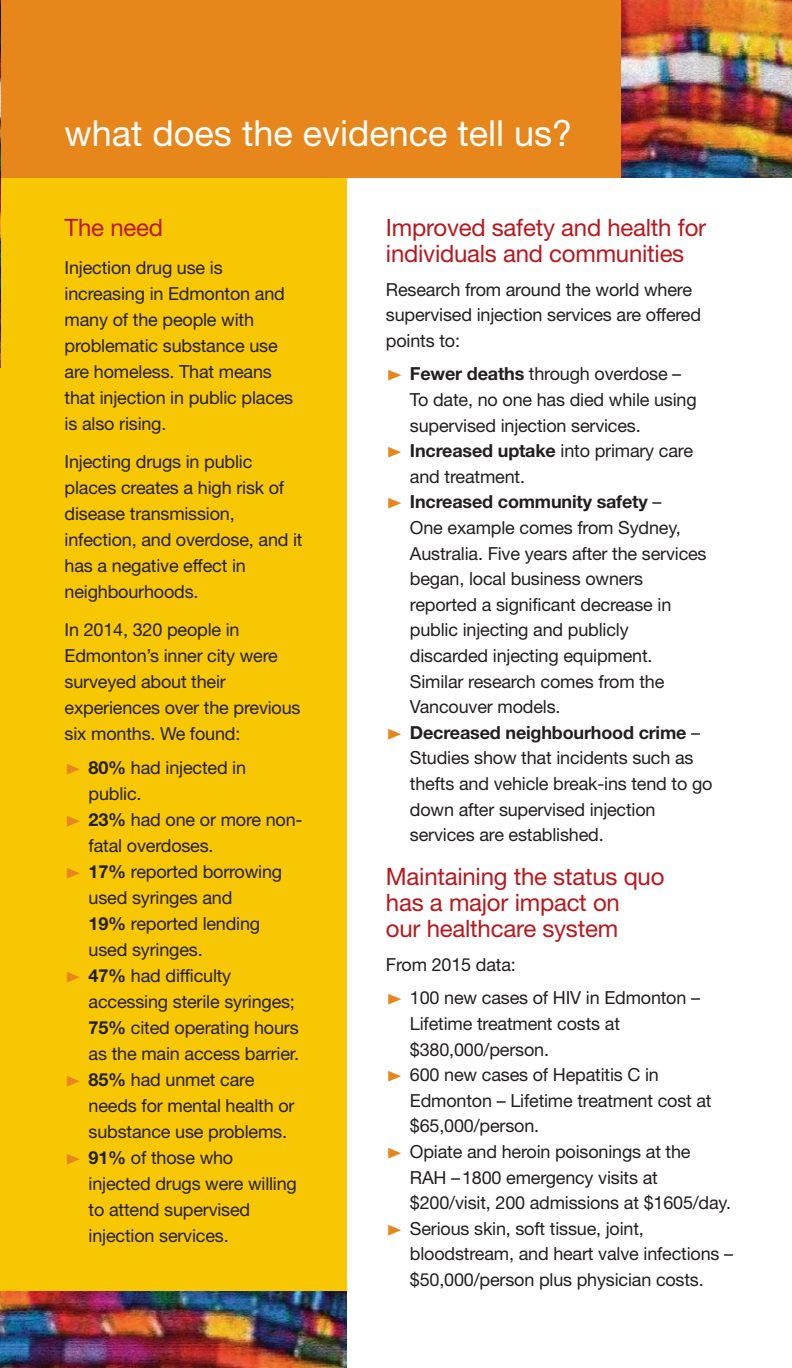
<style>
.page{position:relative;width:792px;height:1368px;background:#fff}
.page>*{position:absolute;margin:0;border:0;box-sizing:border-box;transform-origin:0 0}
.t1{font:36px "Helvetica Neue";color:#fff}
.t2{font:24px/26px "Helvetica Neue";letter-spacing:-.01em;color:#b9181d}
.t3{font:18px/26px "Helvetica Neue";letter-spacing:-.01em;color:#231f20}
.t4{font:700 18px "Helvetica Neue";letter-spacing:-.01em;color:#231f20}
.s1{font-family:"Zeal";font-size:16px;color:#e6861b}
.s2{font-weight:700}
.s3{font-family:"Zeal";font-weight:400;font-size:16px;color:#e6861b}
.s4{font-weight:400}
</style>
<div class="page">
<div style="left:0;top:0;width:346px;height:1367px;background:#f8c703"></div>
<div style="left:0;top:0;width:792px;height:177px;background:#e6861b"></div>
<img style="left:0;top:0;width:1px;height:368px">
<img style="left:0;top:1292px;width:346px;height:76px">
<img style="left:621px;top:0;width:171px;height:177px">
<img style="left:0;top:226px;width:1px;height:118px">
<h1 class="t1" style="left:65px;top:120px;width:509px">what does the evidence tell us?</h1>
<h2 class="t2" style="left:65px;top:217px;width:100px">The need</h2>
<p class="t3" style="left:65px;top:256px;width:230px">Injection drug use is increasing in Edmonton and many of the people with problematic substance use are homeless. That means that injection in public places is also rising.</p>
<p class="t3" style="left:65px;top:450px;width:239px">Injecting drugs in public places creates a high risk of disease transmission, infection, and overdose, and it has a negative effect in neighbourhoods.</p>
<p class="t3" style="left:65px;top:618px;width:237px">In 2014, 320 people in<br>Edmonton’s inner city were surveyed about their experiences over the previous six months. We found:</p>
<p class="t3" style="left:65px;top:756px;width:183px"><span class="s1">®</span> <span class="s2">80%</span> had injected in</p>
<p class="t3" style="left:89px;top:782px;width:54px">public.</p>
<p class="t3" style="left:65px;top:808px;width:239px"><span class="s1">®</span> <span class="s2">23%</span> had one or more non-</p>
<p class="t3" style="left:89px;top:834px;width:126px">fatal overdoses.</p>
<p class="t3" style="left:65px;top:860px;width:219px"><span class="s1">®</span> <span class="s2">17%</span> reported borrowing</p>
<p class="t3" style="left:89px;top:886px;width:145px">used syringes and</p>
<p class="t3" style="left:89px;top:912px;width:173px"><span class="s2">19%</span> reported lending</p>
<p class="t3" style="left:89px;top:938px;width:116px">used syringes.</p>
<p class="t3" style="left:65px;top:964px;width:168px"><span class="s1">®</span> <span class="s2">47%</span> had difficulty</p>
<p class="t3" style="left:89px;top:990px;width:208px">accessing sterile syringes;</p>
<p class="t3" style="left:89px;top:1016px;width:212px"><span class="s2">75%</span> cited operating hours</p>
<p class="t3" style="left:89px;top:1042px;width:212px">as the main access barrier.</p>
<p class="t3" style="left:65px;top:1068px;width:191px"><span class="s1">®</span> <span class="s2">85%</span> had unmet care</p>
<p class="t3" style="left:89px;top:1094px;width:207px">needs for mental health or</p>
<p class="t3" style="left:89px;top:1120px;width:200px">substance use problems.</p>
<p class="t3" style="left:65px;top:1146px;width:170px"><span class="s1">®</span> <span class="s2">91%</span> of those who</p>
<p class="t3" style="left:89px;top:1172px;width:210px">injected drugs were willing</p>
<p class="t3" style="left:89px;top:1198px;width:163px">to attend supervised</p>
<p class="t3" style="left:89px;top:1224px;width:142px">injection services.</p>
<h2 class="t2" style="left:386px;top:217px;width:322px">Improved safety and health for individuals and communities</h2>
<p class="t3" style="left:386px;top:278px;width:317px">Research from around the world where supervised injection services are offered points to:</p>
<p class="t3" style="left:386px;top:363px;width:297px"><span class="s1">®</span> <span class="s2">Fewer deaths</span> through overdose –</p>
<p class="t3" style="left:410px;top:388px;width:288px">To date, no one has died while using</p>
<p class="t3" style="left:410px;top:414px;width:232px">supervised injection services.</p>
<p class="t4" style="left:386px;top:444px;width:309px"><span class="s3">®</span> Increased uptake <span class="s4">into primary care</span></p>
<p class="t3" style="left:410px;top:465px;width:117px">and treatment.</p>
<p class="t4" style="left:386px;top:496px;width:277px"><span class="s3">®</span> Increased community safety <span class="s4">–</span></p>
<p class="t3" style="left:410px;top:516px;width:272px">One example comes from Sydney,</p>
<p class="t3" style="left:410px;top:542px;width:298px">Australia. Five years after the services</p>
<p class="t3" style="left:410px;top:568px;width:235px">began, local business owners</p>
<p class="t3" style="left:410px;top:593px;width:263px">reported a significant decrease in</p>
<p class="t3" style="left:410px;top:619px;width:220px">public injecting and publicly</p>
<p class="t3" style="left:410px;top:644px;width:244px">discarded injecting equipment.</p>
<p class="t3" style="left:410px;top:670px;width:256px">Similar research comes from the</p>
<p class="t3" style="left:410px;top:696px;width:152px">Vancouver models.</p>
<p class="t4" style="left:386px;top:726px;width:316px"><span class="s3">®</span> Decreased neighbourhood crime <span class="s4">–</span></p>
<p class="t3" style="left:410px;top:747px;width:285px">Studies show that incidents such as</p>
<p class="t3" style="left:410px;top:772px;width:304px">thefts and vehicle break-ins tend to go</p>
<p class="t3" style="left:410px;top:798px;width:247px">down after supervised injection</p>
<p class="t3" style="left:410px;top:824px;width:195px">services are established.</p>
<h2 class="t2" style="left:386px;top:866px;width:280px">Maintaining the status quo has a major impact on<br>our healthcare system</h2>
<p class="t3" style="left:386px;top:949px;width:316px;line-height:33.6px">From 2015 data:<br><span class="s1">®</span> 100 new cases of HIV in Edmonton –</p>
<p class="t3" style="left:410px;top:1012px;width:212px">Lifetime treatment costs at</p>
<p class="t3" style="left:410px;top:1038px;width:141px">$380,000/person.</p>
<p class="t3" style="left:386px;top:1064px;width:274px"><span class="s1">®</span> 600 new cases of Hepatitis C in</p>
<p class="t3" style="left:410px;top:1089px;width:303px">Edmonton – Lifetime treatment cost at</p>
<p class="t3" style="left:410px;top:1115px;width:131px">$65,000/person.</p>
<p class="t3" style="left:386px;top:1140px;width:306px"><span class="s1">®</span> Opiate and heroin poisonings at the</p>
<p class="t3" style="left:410px;top:1166px;width:249px">RAH –1800 emergency visits at</p>
<p class="t3" style="left:410px;top:1192px;width:323px">$200/visit, 200 admissions at $1605/day.</p>
<p class="t3" style="left:386px;top:1217px;width:259px"><span class="s1">®</span> Serious skin, soft tissue, joint,</p>
<p class="t3" style="left:410px;top:1243px;width:325px">bloodstream, and heart valve infections –</p>
<p class="t3" style="left:410px;top:1268px;width:295px">$50,000/person plus physician costs.</p>
</div>
